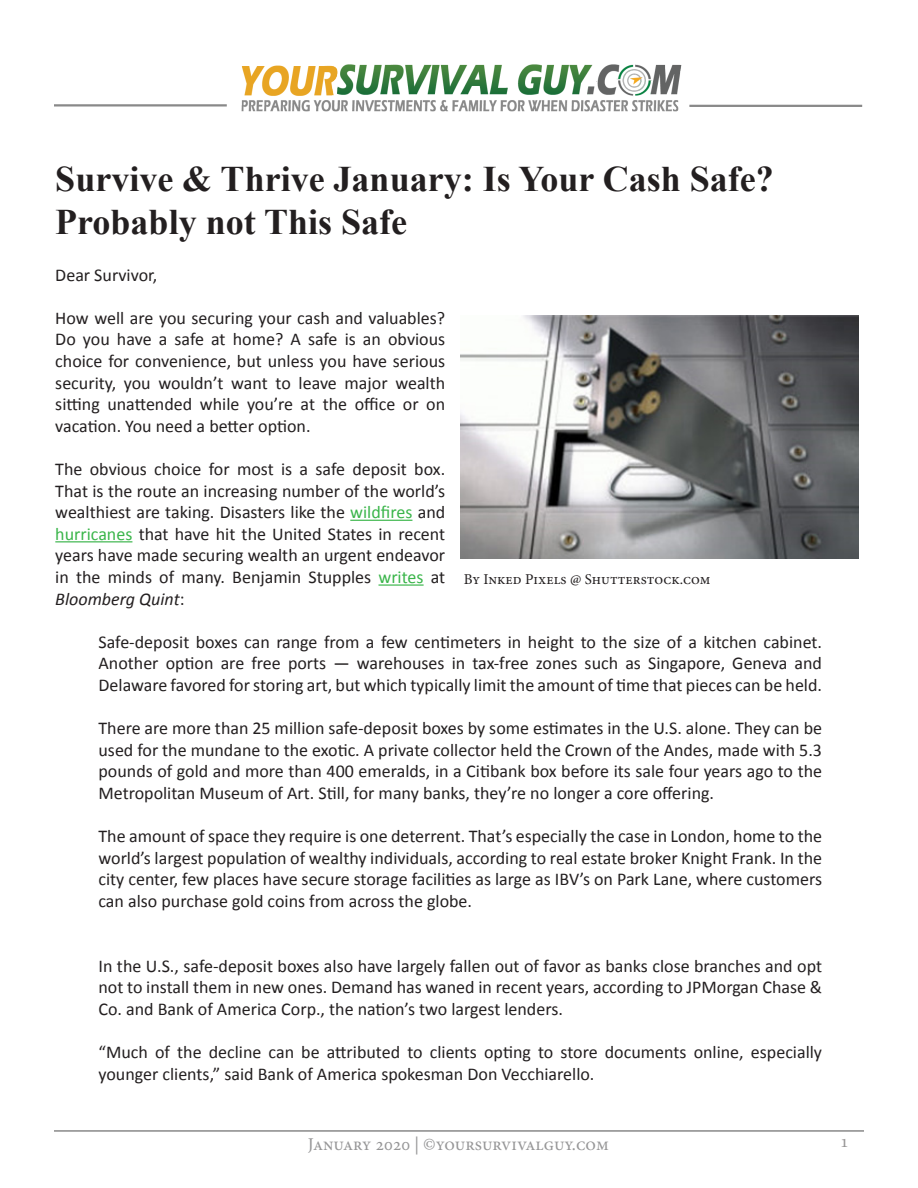
<style>
.page{position:relative;width:918px;height:1188px;background:#fff}
.page>*{position:absolute;margin:0;border:0;box-sizing:border-box;transform-origin:0 0}
.t1{font:700 36px/43.2px "Times New Roman";color:#231f20}
.t2{font:18px/21.6px "Calibri";color:#231f20;text-align:justify}
.t3{font:18px "Minion Pro";color:#969697}
.t4{font:18px "Minion Pro";color:#979595}
.t5{font:15px "Minion Pro";color:#231f20}
.s1{color:#3ab54a}
.s2{font-style:italic}
</style>
<div class="page">
<hr style="left:350px;top:520px;width:62px;height:1px;background:#3ab54a">
<hr style="left:55px;top:541px;width:77px;height:1px;background:#3ab54a">
<hr style="left:379px;top:584px;width:45px;height:2px;background:#3ab54a">
<img style="left:170px;top:64px;width:563px;height:48px">
<hr style="left:54px;top:1130px;width:810px;height:2px;background:#898989">
<hr style="left:689px;top:105px;width:173px;height:2px;background:#898989">
<hr style="left:54px;top:104px;width:173px;height:2px;background:#898989">
<img style="left:460px;top:315px;width:398px;height:243px">
<p class="t1" style="left:55px;top:156px;width:720px">Survive &amp; Thrive January: Is Your Cash Safe?<br>Probably not This Safe</p>
<p class="t2" style="left:55px;top:264px;width:104px">Dear Survivor,</p>
<p class="t2" style="left:55px;top:307px;width:391px">How well are you securing your cash and valuables?<br>Do you have a safe at home? A safe is an obvious choice for convenience, but unless you have serious security, you wouldn’t want to leave major wealth sitting unattended while you’re at the office or on vacation. You need a better option.</p>
<p class="t2" style="left:55px;top:458px;width:391px">The obvious choice for most is a safe deposit box.<br>That is the route an increasing number of the world’s wealthiest are taking. Disasters like the <span class="s1">wildfires</span> and <span class="s1">hurricanes</span> that have hit the United States in recent years have made securing wealth an urgent endeavor in the minds of many. Benjamin Stupples <span class="s1">writes</span> at <span class="s2">Bloomberg Quint</span>:</p>
<p class="t2" style="left:99px;top:631px;width:725px">Safe-deposit boxes can range from a few centimeters in height to the size of a kitchen cabinet.<br>Another option are free ports — warehouses in tax-free zones such as Singapore, Geneva and Delaware favored for storing art, but which typically limit the amount of time that pieces can be held.</p>
<p class="t2" style="left:99px;top:718px;width:725px">There are more than 25 million safe-deposit boxes by some estimates in the U.S. alone. They can be used for the mundane to the exotic. A private collector held the Crown of the Andes, made with 5.3 pounds of gold and more than 400 emeralds, in a Citibank box before its sale four years ago to the Metropolitan Museum of Art. Still, for many banks, they’re no longer a core offering.</p>
<p class="t2" style="left:99px;top:826px;width:725px">The amount of space they require is one deterrent. That’s especially the case in London, home to the world’s largest population of wealthy individuals, according to real estate broker Knight Frank. In the city center, few places have secure storage facilities as large as IBV’s on Park Lane, where customers can also purchase gold coins from across the globe.</p>
<p class="t5" style="left:464px;top:569px;width:248px">By Inked Pixels @ Shutterstock.com</p>
<p class="t2" style="left:99px;top:955px;width:725px">In the U.S., safe-deposit boxes also have largely fallen out of favor as banks close branches and opt not to install them in new ones. Demand has waned in recent years, according to JPMorgan Chase &amp; Co. and Bank of America Corp., the nation’s two largest lenders.</p>
<p class="t2" style="left:99px;top:1042px;width:725px">“Much of the decline can be attributed to clients opting to store documents online, especially younger clients,” said Bank of America spokesman Don Vecchiarello.</p>
<p class="t3" style="left:308px;top:1132px;width:303px">January 2020 | ©yoursurvivalguy.com</p>
<p class="t4" style="left:840px;top:1129px;width:10px">1</p>
</div>
